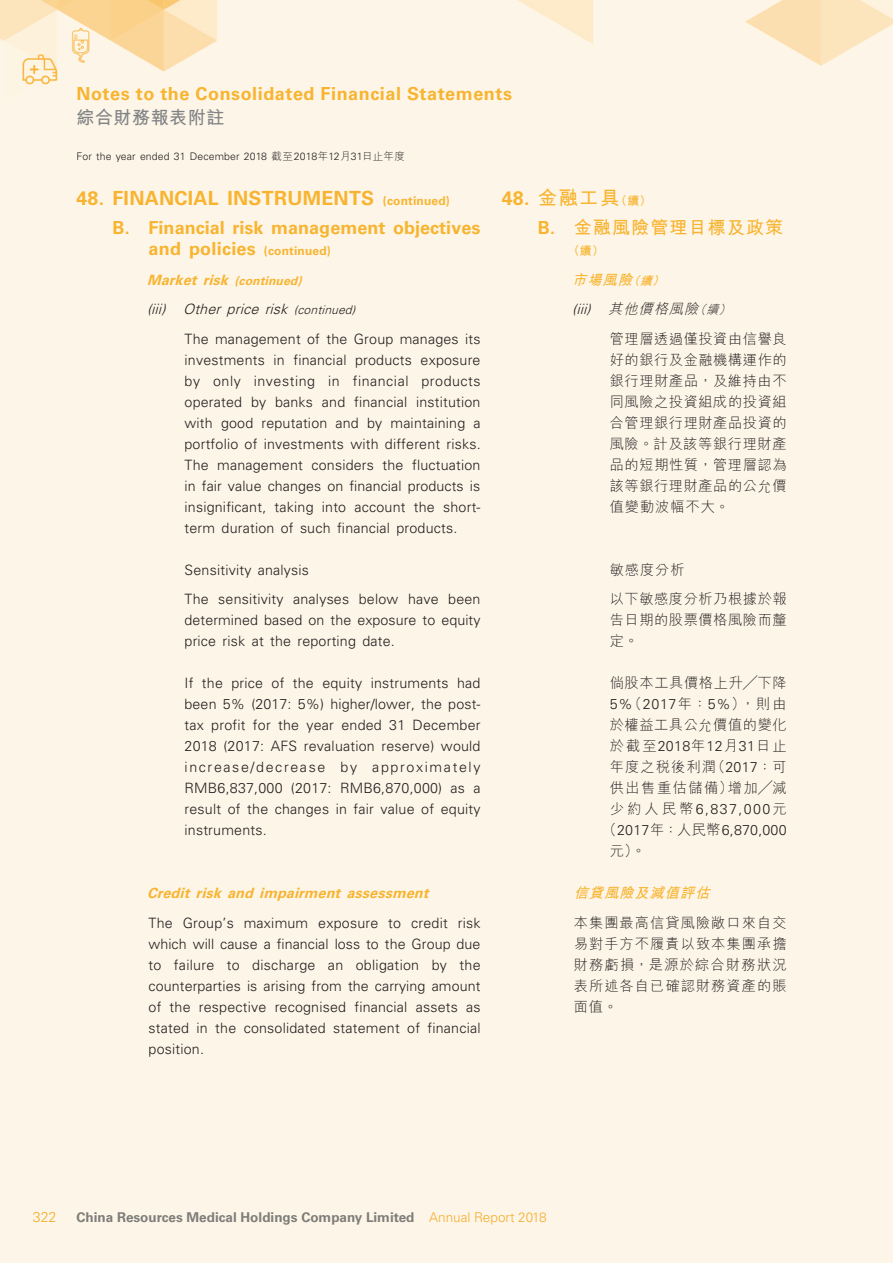
<style>
.page{position:relative;width:893px;height:1263px;background:#fff}
.page>*{position:absolute;margin:0;border:0;box-sizing:border-box;transform-origin:0 0}
._03_H1{font:700 19.5px "Univers LT Std";letter-spacing:.015em;color:#f8b431}
._03_H1-2{font:700 19.5px "M Hei HK";color:#f8b431}
._04___H2{font:700 18px/21px "Univers LT Std";letter-spacing:.015em;color:#f8b431}
._04___H2-2{font:700 18px "M Hei HK";letter-spacing:.065em;color:#f8b431}
.t1{font:700 18px "M Hei HK";letter-spacing:.03em;color:#808285}
._01_Body_Text{font:300 14.25px/21px "Univers LT Std";letter-spacing:.015em;color:#231f20;text-align:justify}
._01_Body_Text-2{font:300 14.25px/21px "M Hei HK";letter-spacing:.045em;color:#231f20;text-align:justify}
._05_____H3{font:italic 700 14.25px "Univers LT Std";color:#f8b431}
._06_______H4{font:italic 300 14.25px "Univers LT Std";color:#231f20}
._06a_______H5{font:300 14.25px "Univers LT Std";letter-spacing:.015em;color:#231f20}
._05_____H3-2{font:italic 700 14.25px "M Hei HK";color:#f8b431}
._06_______H4-2{font:italic 300 14.25px "M Hei HK";color:#231f20}
._01_Body_Text-3{font:300 14.25px "M Hei HK";letter-spacing:.08em;color:#231f20}
._01_Body_Text-4{font:300 14.25px "M Hei HK";letter-spacing:.105em;color:#231f20}
._06a_______H5-2{font:300 14.25px "M Hei HK";letter-spacing:.065em;color:#231f20}
.t2{font:300 14.25px "Univers LT Std";color:#f8b431}
.t3{font:700 13.5px "Univers LT Std";color:#808285}
._05_____H3-3{font:italic 700 12px "Univers LT Std";color:#f8b431}
._04___H2-3{font:700 12px "M Hei HK";color:#f8b431}
.t4{font:300 10.5px "Univers LT Std";letter-spacing:.005em;color:#231f20}
.s1{font-family:"M Hei HK"}
.s2{font-family:"Univers LT Std"}
.s3{font-size:12px}
.s4{font-size:14.25px}
.s5{font-weight:300;color:#f8b431}
</style>
<div class="page">
<div style="left:0;top:0;width:892px;height:1263px;background:#fdf6e8"></div>
<img style="left:0;top:0;width:892px;height:85px">
<p class="_04___H2" style="left:77px;top:83px;width:437px">Notes to the Consolidated Financial Statements</p>
<p class="t1" style="left:77px;top:104px;width:149px">綜合財務報表附註</p>
<p class="t4" style="left:77px;top:150px;width:330px">For the year ended 31 December 2018 <span class="s1">截至</span>2018<span class="s1">年</span>12<span class="s1">月</span>31<span class="s1">日止年度</span></p>
<p class="_03_H1-2" style="left:502px;top:183px;width:151px"><span class="s2">48.</span> 金融工具<span class="s3">（續）</span></p>
<p class="_04___H2-2" style="left:538px;top:214px;width:247px"><span class="s2">B.</span> 金融風險管理目標及政策</p>
<p class="_04___H2-3" style="left:568px;top:242px;width:38px">（續）</p>
<p class="_05_____H3-2" style="left:572px;top:269px;width:98px">市場風險<span class="s3">（續）</span></p>
<p class="_06_______H4-2" style="left:572px;top:299px;width:164px"><span class="s2">(iii)</span> 其他價格風險<span class="s3">（續）</span></p>
<p class="_01_Body_Text-2" style="left:610px;top:327px;width:178px">管理層透過僅投資由信譽良好的銀行及金融機構運作的銀行理財產品，及維持由不同風險之投資組成的投資組合管理銀行理財產品投資的風險。計及該等銀行理財產品的短期性質，管理層認為該等銀行理財產品的公允價值變動波幅不大。</p>
<p class="_03_H1" style="left:77px;top:186px;width:375px">48. FINANCIAL INSTRUMENTS <span class="s3">(continued)</span></p>
<p class="_04___H2" style="left:149px;top:217px;width:333px;text-indent:-36px">B. Financial risk management objectives and policies <span class="s3">(continued)</span></p>
<p class="_05_____H3-3" style="left:147px;top:273px;width:160px"><span class="s4">Market risk</span> (continued)</p>
<p class="_06_______H4" style="left:147px;top:300px;width:213px">(iii) Other price risk <span class="s3">(continued)</span></p>
<p class="_01_Body_Text" style="left:185px;top:328px;width:298px">The management of the Group manages its investments in financial products exposure by only investing in financial products operated by banks and financial institution with good reputation and by maintaining a portfolio of investments with different risks.<br>The management considers the fluctuation in fair value changes on financial products is insignificant, taking into account the short&shy;term duration of such financial products.</p>
<p class="_06a_______H5" style="left:185px;top:561px;width:126px">Sensitivity analysis</p>
<p class="_01_Body_Text" style="left:185px;top:588px;width:297px">The sensitivity analyses below have been determined based on the exposure to equity price risk at the reporting date.</p>
<p class="_01_Body_Text" style="left:185px;top:672px;width:298px">If the price of the equity instruments had been 5% (2017: 5%) higher/lower, the post&shy;tax profit for the year ended 31 December 2018 (2017: AFS revaluation reserve) would increase/decrease by approximately RMB6,837,000 (2017: RMB6,870,000) as a result of the changes in fair value of equity instruments.</p>
<p class="_06a_______H5-2" style="left:610px;top:559px;width:76px">敏感度分析</p>
<p class="_01_Body_Text-2" style="left:610px;top:588px;width:178px">以下敏感度分析乃根據於報告日期的股票價格風險而釐定。</p>
<p class="_01_Body_Text-2" style="left:610px;top:672px;width:178px">倘股本工具價格上升╱下降</p>
<p class="_01_Body_Text" style="left:610px;top:693px;width:178px">5%<span class="s1">（</span>2017<span class="s1">年：</span>5%<span class="s1">），則由</span></p>
<p class="_01_Body_Text-2" style="left:610px;top:714px;width:178px">於權益工具公允價值的變化</p>
<p class="_01_Body_Text" style="left:610px;top:735px;width:178px"><span class="s1">於截至</span>2018<span class="s1">年</span>12<span class="s1">月</span>31<span class="s1">日止</span></p>
<p class="_01_Body_Text-3" style="left:610px;top:757px;width:178px">年度之稅後利潤（<span class="s2">2017</span>：可</p>
<p class="_01_Body_Text-4" style="left:610px;top:778px;width:178px">供出售重估儲備）增加╱減</p>
<p class="_01_Body_Text" style="left:610px;top:798px;width:178px"><span class="s1">少約人民幣</span>6,837,000<span class="s1">元</span></p>
<p class="_01_Body_Text" style="left:603px;top:819px;width:186px"><span class="s1">（</span>2017<span class="s1">年：人民幣</span>6,870,000</p>
<p class="_01_Body_Text-2" style="left:610px;top:840px;width:38px">元）。</p>
<p class="_05_____H3-2" style="left:574px;top:882px;width:142px">信貸風險及減值評估</p>
<p class="_01_Body_Text-2" style="left:574px;top:911px;width:214px">本集團最高信貸風險敞口來自交易對手方不履責以致本集團承擔財務虧損，是源於綜合財務狀況表所述各自已確認財務資產的賬面值。</p>
<p class="_05_____H3" style="left:147px;top:885px;width:287px">Credit risk and impairment assessment</p>
<p class="_01_Body_Text" style="left:149px;top:912px;width:334px">The Group’s maximum exposure to credit risk which will cause a financial loss to the Group due to failure to discharge an obligation by the counterparties is arising from the carrying amount of the respective recognised financial assets as stated in the consolidated statement of financial position.</p>
<p class="t2" style="left:33px;top:1209px;width:25px">322</p>
<p class="t3" style="left:77px;top:1210px;width:472px">China Resources Medical Holdings Company Limited <span class="s5">Annual Report 2018</span></p>
</div>
